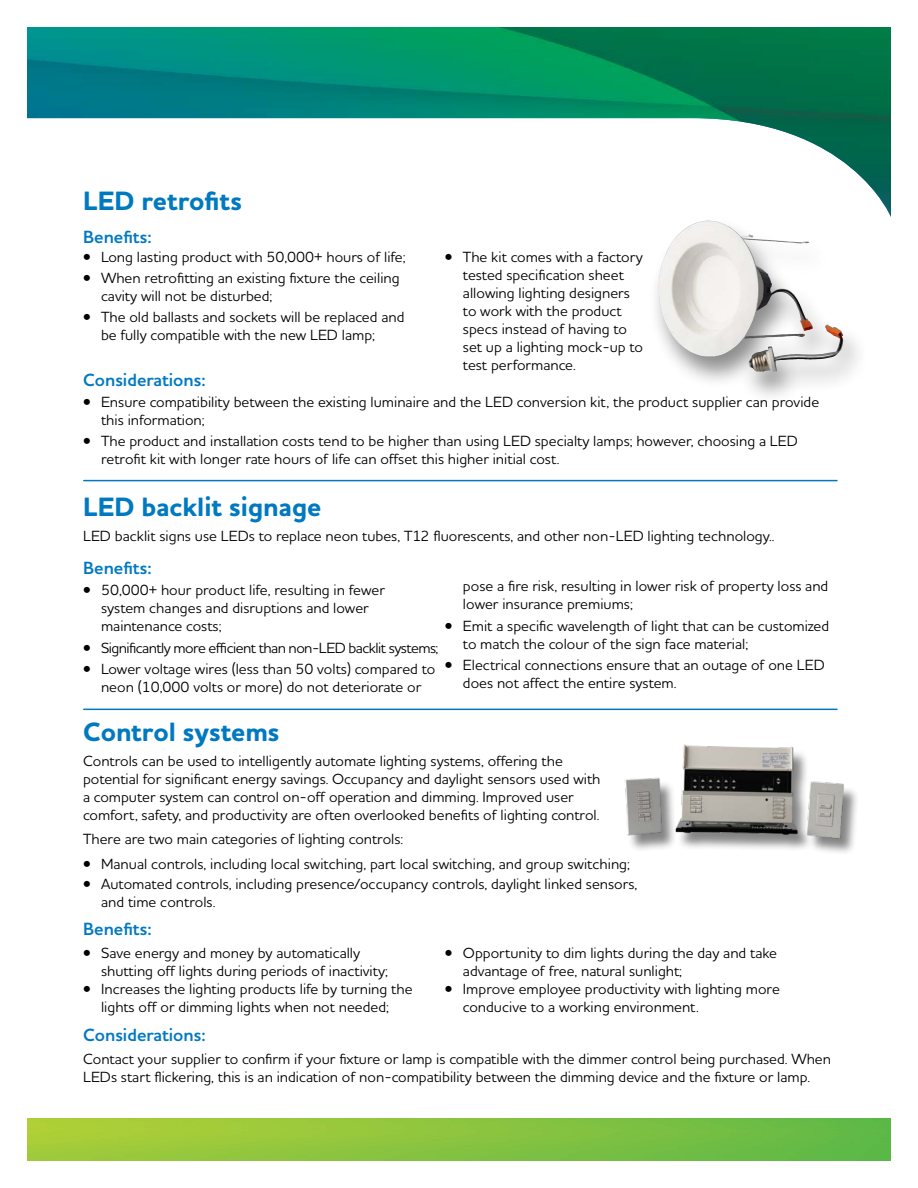
<style>
.page{position:relative;width:918px;height:1188px;background:#fff}
.page>*{position:absolute;margin:0;border:0;box-sizing:border-box;transform-origin:0 0}
.t1{font:700 expanded 27px "MH Houschka Std";color:#0079c1}
.t2{font:700 18px "MH Houschka Std";color:#0079c1}
.t3{font:15px/18px "MH Houschka Std";color:#000}
.t4{font:15px "MH Houschka Std";letter-spacing:-.035em;color:#000}
</style>
<div class="page">
<hr style="left:84px;top:709px;width:753px;height:1px;background:#0079c1">
<img style="left:27px;top:27px;width:864px;height:190px">
<img style="left:27px;top:1119px;width:864px;height:42px">
<div style="left:648px;top:217px;width:220px;height:187px;background:#000;opacity:.45"></div>
<img style="left:659px;top:221px;width:150px;height:136px">
<hr style="left:84px;top:480px;width:753px;height:1px;background:#0079c1">
<div style="left:626px;top:748px;width:234px;height:107px;background:#000;opacity:.48"></div>
<img style="left:624px;top:744px;width:226px;height:100px">
<h1 class="t1" style="left:83px;top:183px;width:160px">LED retrofits</h1>
<p class="t2" style="left:83px;top:225px;width:70px">Benefits:</p>
<p class="t3" style="left:83px;top:247px;width:324px">• Long lasting product with 50,000+ hours of life;</p>
<p class="t3" style="left:101px;top:269px;width:300px;text-indent:-18px">• When retrofitting an existing fixture the ceiling cavity will not be disturbed;</p>
<p class="t3" style="left:101px;top:308px;width:305px;text-indent:-18px">• The old ballasts and sockets will be replaced and be fully compatible with the new LED lamp;</p>
<p class="t3" style="left:463px;top:247px;width:182px;text-indent:-18px">• The kit comes with a factory tested specification sheet allowing lighting designers to work with the product specs instead of having to set up a lighting mock-up to test performance.</p>
<p class="t2" style="left:83px;top:368px;width:124px">Considerations:</p>
<p class="t3" style="left:101px;top:393px;width:720px;text-indent:-18px">• Ensure compatibility between the existing luminaire and the LED conversion kit, the product supplier can provide this information;</p>
<p class="t3" style="left:101px;top:432px;width:698px;text-indent:-18px">• The product and installation costs tend to be higher than using LED specialty lamps; however, choosing a LED retrofit kit with longer rate hours of life can offset this higher initial cost.</p>
<h1 class="t1" style="left:83px;top:489px;width:240px">LED backlit signage</h1>
<p class="t3" style="left:83px;top:526px;width:693px">LED backlit signs use LEDs to replace neon tubes, T12 fluorescents, and other non-LED lighting technology..</p>
<p class="t2" style="left:83px;top:556px;width:70px">Benefits:</p>
<p class="t3" style="left:463px;top:577px;width:367px">pose a fire risk, resulting in lower risk of property loss and lower insurance premiums;</p>
<p class="t3" style="left:463px;top:616px;width:368px;text-indent:-18px">• Emit a specific wavelength of light that can be customized to match the colour of the sign face material;</p>
<p class="t3" style="left:463px;top:655px;width:363px;text-indent:-18px">• Electrical connections ensure that an outage of one LED does not affect the entire system.</p>
<p class="t3" style="left:101px;top:581px;width:285px;text-indent:-18px">• 50,000+ hour product life, resulting in fewer system changes and disruptions and lower maintenance costs;</p>
<p class="t4" style="left:83px;top:638px;width:357px">• Significantly more efficient than non-LED backlit systems;</p>
<p class="t3" style="left:83px;top:659px;width:354px;text-align:center">• Lower voltage wires (less than 50 volts) compared to neon (10,000 volts or more) do not deteriorate or</p>
<h1 class="t1" style="left:83px;top:714px;width:198px">Control systems</h1>
<p class="t3" style="left:83px;top:751px;width:519px">Controls can be used to intelligently automate lighting systems, offering the potential for significant energy savings. Occupancy and daylight sensors used with a computer system can control on-off operation and dimming. Improved user comfort, safety, and productivity are often overlooked benefits of lighting control.</p>
<p class="t3" style="left:83px;top:830px;width:322px">There are two main categories of lighting controls:</p>
<p class="t3" style="left:83px;top:855px;width:548px">• Manual controls, including local switching, part local switching, and group switching;</p>
<p class="t3" style="left:101px;top:875px;width:538px;text-indent:-18px">• Automated controls, including presence/occupancy controls, daylight linked sensors, and time controls.</p>
<p class="t2" style="left:83px;top:917px;width:70px">Benefits:</p>
<p class="t3" style="left:101px;top:943px;width:288px;text-indent:-18px">• Save energy and money by automatically shutting off lights during periods of inactivity;</p>
<p class="t3" style="left:83px;top:979px;width:331px;text-align:center">• Increases the lighting products life by turning the lights off or dimming lights when not needed;</p>
<p class="t3" style="left:463px;top:943px;width:316px;text-indent:-18px">• Opportunity to dim lights during the day and take advantage of free, natural sunlight;</p>
<p class="t3" style="left:463px;top:979px;width:318px;text-indent:-18px">• Improve employee productivity with lighting more conducive to a working environment.</p>
<p class="t2" style="left:83px;top:1023px;width:124px">Considerations:</p>
<p class="t3" style="left:83px;top:1050px;width:750px">Contact your supplier to confirm if your fixture or lamp is compatible with the dimmer control being purchased. When<br>LEDs start flickering, this is an indication of non-compatibility between the dimming device and the fixture or lamp.</p>
</div>
